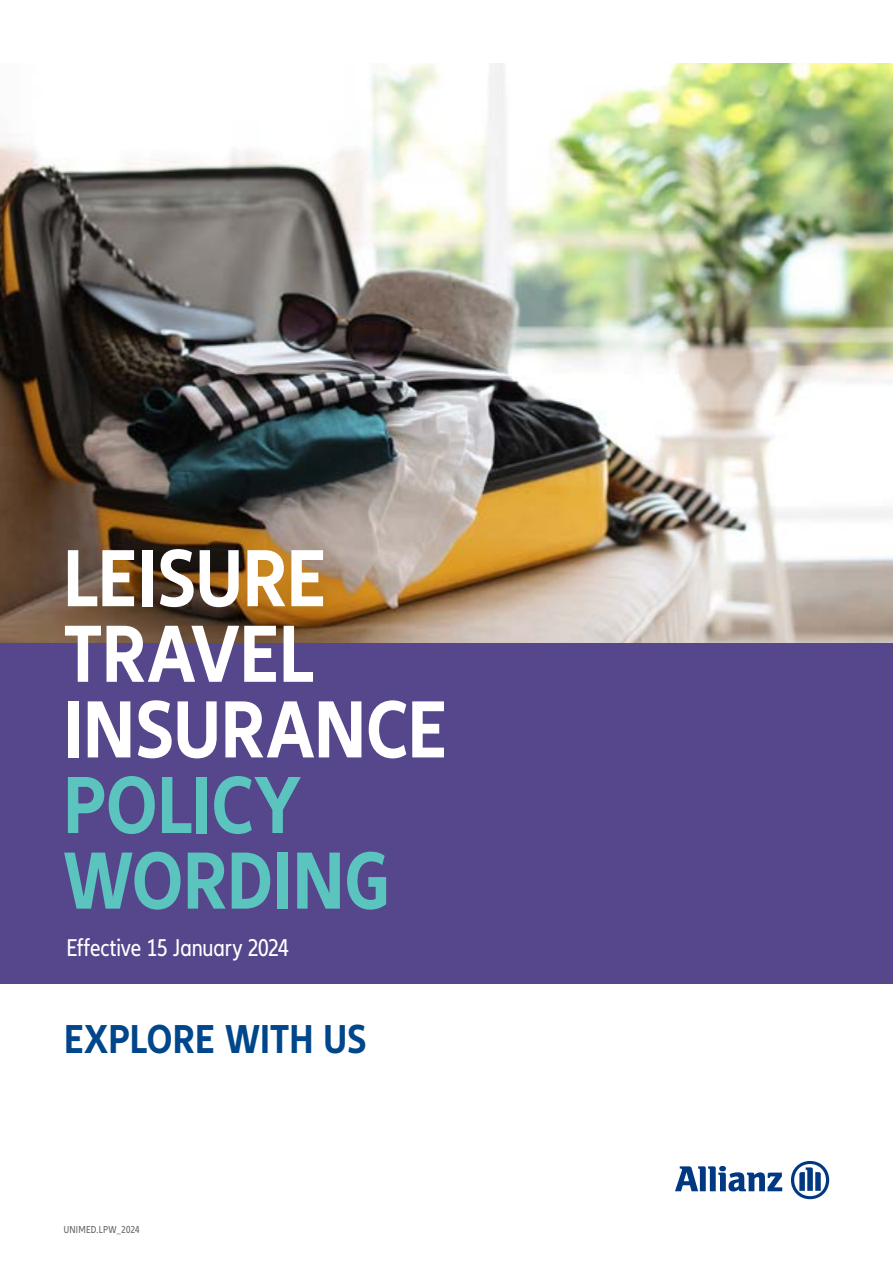
<style>
.page{position:relative;width:893px;height:1263px;background:#fff}
.page>*{position:absolute;margin:0;border:0;box-sizing:border-box;transform-origin:0 0}
.t1{font:700 condensed 84px/75.6px "Allianz Neo";color:#fff}
.t2{font:700 condensed 84px/75.6px "Allianz Neo";color:#5bc4bf}
.t3{font:700 condensed 41.85px "Allianz Neo";color:#00468b}
.t4{font:condensed 25.2px "Allianz Neo";letter-spacing:-.005em;color:#fff}
.t5{font:condensed 10.5px "Allianz Neo";letter-spacing:.03em;color:#636466}
</style>
<div class="page">
<img style="left:0;top:64px;width:893px;height:579px">
<div style="left:0;top:643px;width:893px;height:341px;background:#56478c"></div>
<svg style="left:675px;top:1166px;width:107px;height:25px"></svg>
<svg style="left:791px;top:1161px;width:38px;height:38px"></svg>
<p class="t1" style="left:63px;top:542px;width:385px">LEISURE<br>TRAVEL<br>INSURANCE</p>
<p class="t2" style="left:63px;top:769px;width:328px">POLICY<br>WORDING</p>
<p class="t4" style="left:66px;top:933px;width:224px">Effective 15 January 2024</p>
<p class="t3" style="left:64px;top:1015px;width:304px">EXPLORE WITH US</p>
<p class="t5" style="left:64px;top:1223px;width:77px">UNIMED.LPW_2024</p>
</div>
